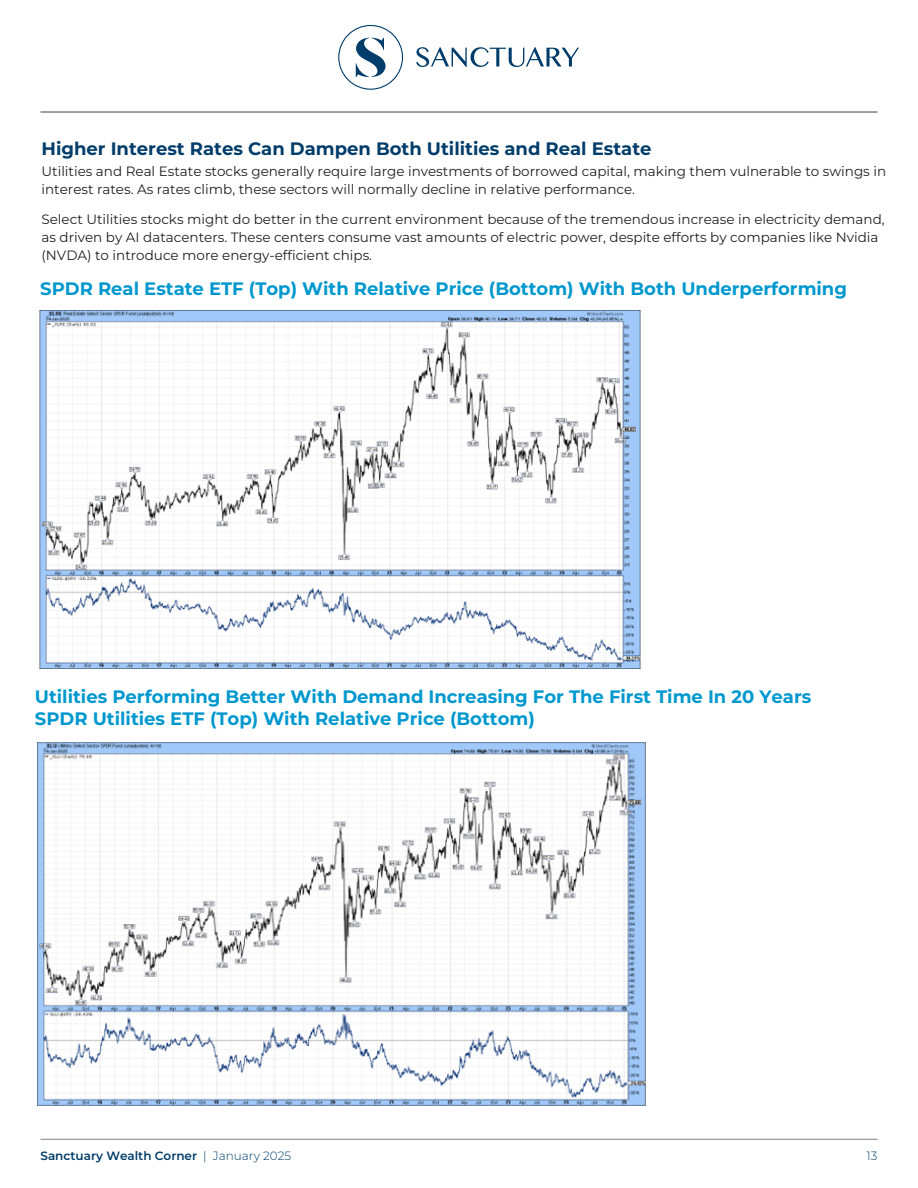
<style>
.page{position:relative;width:918px;height:1188px;background:#fff}
.page>*{position:absolute;margin:0;border:0;box-sizing:border-box;transform-origin:0 0}
.Chart_header_Lt_Blue{font:700 18px/21.6px "Montserrat";color:#0098ce}
.Chart_header_Lt_Blue-2{font:700 18px "Montserrat";color:#003d6a}
.Chart_header_Lt_Blue-3{font:13.5px/18px "Montserrat";color:#231f20}
.t1{font:600 12px "Montserrat";color:#003d6a}
.t2{font:300 12px "Montserrat";color:#003d6a}
.s1{font-weight:300}
</style>
<div class="page">
<hr style="left:40px;top:111px;width:838px;height:2px;background:#808285">
<hr style="left:40px;top:1139px;width:838px;height:1px;background:#808285">
<svg style="left:338px;top:25px;width:65px;height:65px"></svg>
<svg style="left:416px;top:47px;width:163px;height:20px"></svg>
<img style="left:39px;top:310px;width:602px;height:359px">
<img style="left:37px;top:742px;width:609px;height:364px">
<p class="Chart_header_Lt_Blue-2" style="left:42px;top:137px;width:612px">Higher Interest Rates Can Dampen Both Utilities and Real Estate</p>
<p class="Chart_header_Lt_Blue-3" style="left:42px;top:162px;width:846px">Utilities and Real Estate stocks generally require large investments of borrowed capital, making them vulnerable to swings in interest rates. As rates climb, these sectors will normally decline in relative performance.</p>
<p class="Chart_header_Lt_Blue-3" style="left:42px;top:210px;width:845px">Select Utilities stocks might do better in the current environment because of the tremendous increase in electricity demand, as driven by AI datacenters. These centers consume vast amounts of electric power, despite efforts by companies like Nvidia (NVDA) to introduce more energy-efficient chips.</p>
<p class="Chart_header_Lt_Blue" style="left:40px;top:278px;width:808px">SPDR Real Estate ETF (Top) With Relative Price (Bottom) With Both Underperforming</p>
<h1 class="Chart_header_Lt_Blue" style="left:35px;top:686px;width:778px">Utilities Performing Better With Demand Increasing For The First Time In 20 Years<br>SPDR Utilities ETF (Top) With Relative Price (Bottom)</h1>
<p class="t1" style="left:40px;top:1147px;width:252px">Sanctuary Wealth Corner <span class="s1">| January 2025</span></p>
<p class="t2" style="left:867px;top:1147px;width:12px">13</p>
</div>
